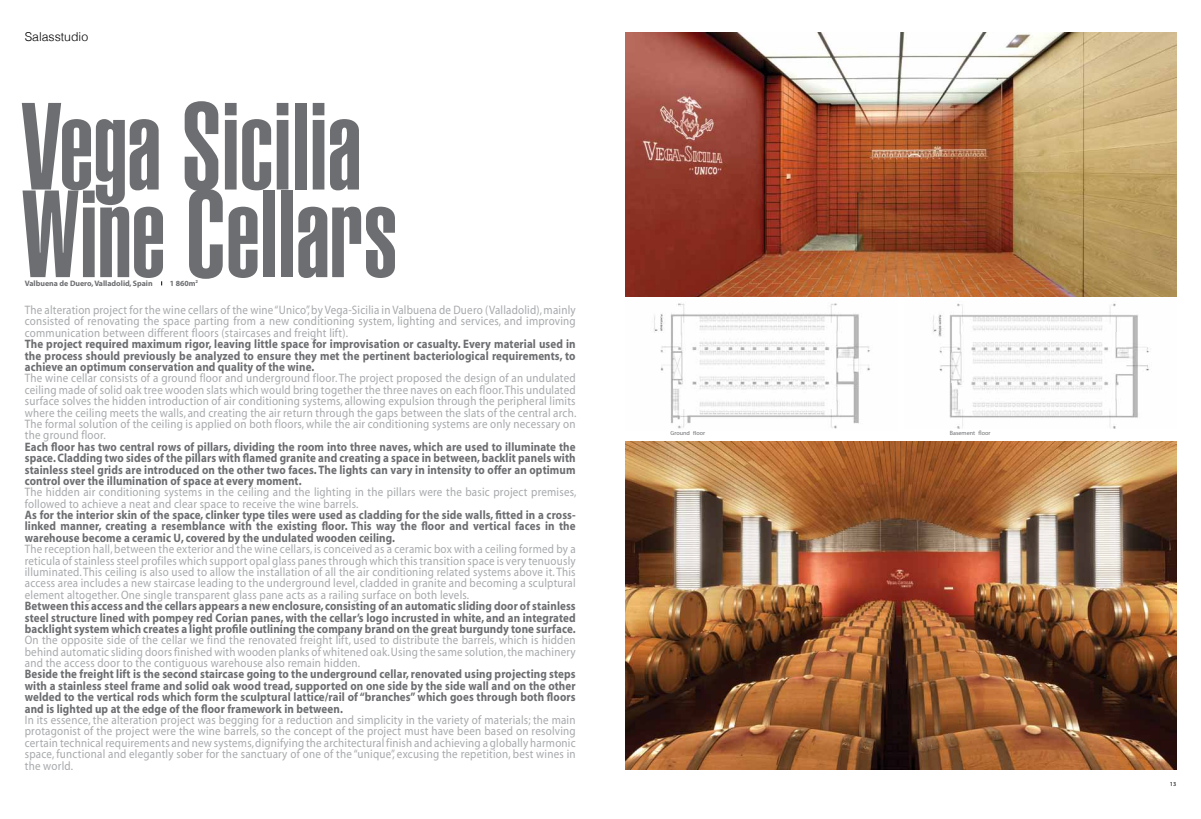
<style>
.page{position:relative;width:1201px;height:819px;background:#fff}
.page>*{position:absolute;margin:0;border:0;box-sizing:border-box;transform-origin:0 0}
.t1{font:900 extra-condensed 121.54px/87.5px "Helvetica";color:#6d6e71}
.t2{font:12.25px/11.4px "Myriad";letter-spacing:.02em;color:#a7a9ac;text-align:justify;scale:.9 1}
.t3{font:700 12.25px/11.4px "Myriad";letter-spacing:.01em;color:#6d6e71;text-align:justify;scale:.9 1}
.t4{font:300 12.25px "Helvetica";color:#000}
.t5{font:700 7.88px "Myriad";color:#6d6e71}
.t6{font:6.12px "Myriad";color:#6d6e71}
.t7{font:6.12px "Myriad";color:#000}
</style>
<div class="page">
<img style="left:904px;top:296px;width:272px;height:132px">
<img style="left:625px;top:296px;width:272px;height:133px">
<img style="left:625px;top:441px;width:551px;height:328px">
<img style="left:625px;top:32px;width:551px;height:264px">
<p class="t4" style="left:25px;top:27px;width:65px">Salasstudio</p>
<h1 class="t1" style="left:21px;top:102px;width:377px">Vega Sicilia<br>Wine Cellars</h1>
<p class="t5" style="left:25px;top:279px;width:129px">Valbuena de Duero, Valladolid, Spain</p>
<p class="t5" style="left:170px;top:279px;width:30px">1 860m<sup>2</sup></p>
<p class="t2" style="left:25px;top:305px;width:613px">The alteration project for the wine cellars of the wine “Unico”, by Vega-Sicilia in Valbuena de Duero (Valladolid), mainly consisted of renovating the space parting from a new conditioning system, lighting and services, and improving communication between different floors (staircases and freight lift).</p>
<p class="t3" style="left:25px;top:339px;width:613px">The project required maximum rigor, leaving little space for improvisation or casualty. Every material used in the process should previously be analyzed to ensure they met the pertinent bacteriological requirements, to achieve an optimum conservation and quality of the wine.</p>
<p class="t2" style="left:25px;top:373px;width:614px">The wine cellar consists of a ground floor and underground floor. The project proposed the design of an undulated ceiling made of solid oak tree wooden slats which would bring together the three naves on each floor. This undulated surface solves the hidden introduction of air conditioning systems, allowing expulsion through the peripheral limits where the ceiling meets the walls, and creating the air return through the gaps between the slats of the central arch.<br>The formal solution of the ceiling is applied on both floors, while the air conditioning systems are only necessary on the ground floor.</p>
<p class="t3" style="left:25px;top:441px;width:613px">Each floor has two central rows of pillars, dividing the room into three naves, which are used to illuminate the space. Cladding two sides of the pillars with flamed granite and creating a space in between, backlit panels with stainless steel grids are introduced on the other two faces. The lights can vary in intensity to offer an optimum control over the illumination of space at every moment.</p>
<p class="t2" style="left:25px;top:487px;width:614px">The hidden air conditioning systems in the ceiling and the lighting in the pillars were the basic project premises, followed to achieve a neat and clear space to receive the wine barrels.</p>
<p class="t3" style="left:25px;top:509px;width:613px">As for the interior skin of the space, clinker type tiles were used as cladding for the side walls, fitted in a cross&shy;linked manner, creating a resemblance with the existing floor. This way the floor and vertical faces in the warehouse become a ceramic U, covered by the undulated wooden ceiling.</p>
<p class="t2" style="left:25px;top:544px;width:613px">The reception hall, between the exterior and the wine cellars, is conceived as a ceramic box with a ceiling formed by a reticula of stainless steel profiles which support opal glass panes through which this transition space is very tenuously illuminated. This ceiling is also used to allow the installation of all the air conditioning related systems above it. This access area includes a new staircase leading to the underground level, cladded in granite and becoming a sculptural element altogether. One single transparent glass pane acts as a railing surface on both levels.</p>
<p class="t3" style="left:25px;top:600px;width:613px">Between this access and the cellars appears a new enclosure, consisting of an automatic sliding door of stainless steel structure lined with pompey red Corian panes, with the cellar’s logo incrusted in white, and an integrated backlight system which creates a light profile outlining the company brand on the great burgundy tone surface.</p>
<p class="t2" style="left:25px;top:635px;width:613px">On the opposite side of the cellar we find the renovated freight lift, used to distribute the barrels, which is hidden behind automatic sliding doors finished with wooden planks of whitened oak. Using the same solution, the machinery and the access door to the contiguous warehouse also remain hidden.</p>
<p class="t3" style="left:25px;top:669px;width:613px">Beside the freight lift is the second staircase going to the underground cellar, renovated using projecting steps with a stainless steel frame and solid oak wood tread, supported on one side by the side wall and on the other welded to the vertical rods which form the sculptural lattice/rail of “branches” which goes through both floors and is lighted up at the edge of the floor framework in between.</p>
<p class="t2" style="left:25px;top:714px;width:613px">In its essence, the alteration project was begging for a reduction and simplicity in the variety of materials; the main protagonist of the project were the wine barrels, so the concept of the project must have been based on resolving certain technical requirements and new systems, dignifying the architectural finish and achieving a globally harmonic space, functional and elegantly sober for the sanctuary of one of the “unique”, excusing the repetition, best wines in the world.</p>
<p class="t6" style="left:670px;top:430px;width:36px">Ground floor</p>
<p class="t6" style="left:949px;top:430px;width:42px">Basement floor</p>
<p class="t7" style="left:1169px;top:781px;width:8px">13</p>
</div>
